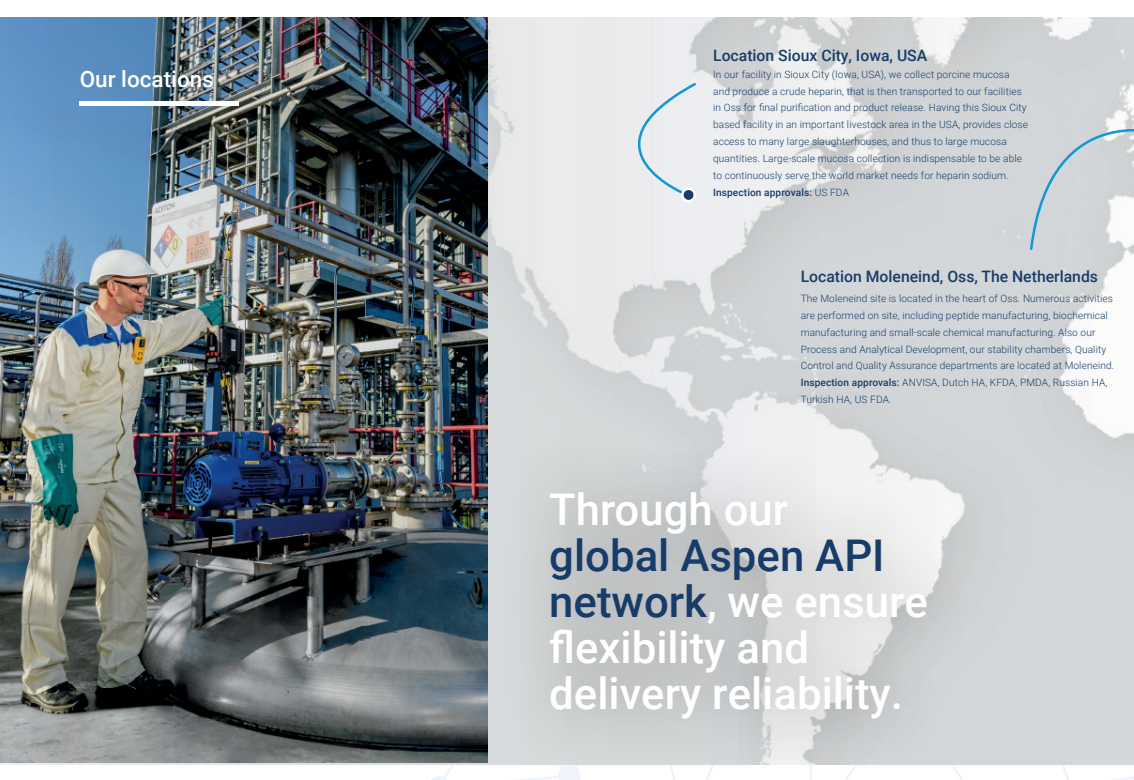
<style>
.page{position:relative;width:1134px;height:780px;background:#fff}
.page>*{position:absolute;margin:0;border:0;box-sizing:border-box;transform-origin:0 0}
.t1{font:500 43.75px/46px "Roboto";color:#fff}
.t2{font:500 22.5px "Roboto";color:#fff}
.t3{font:500 15.75px "Roboto";color:#173c69}
.t4{font:300 10.12px/16.9px "Roboto";letter-spacing:.01em;color:#173c69}
.s1{font-weight:500}
.s2{color:#173c69}
</style>
<div class="page">
<img style="left:0;top:18px;width:1134px;height:746px">
<img style="left:0;top:18px;width:487px;height:744px">
<svg style="left:1028px;top:90px;width:106px;height:162px;background:#d0d7da"></svg>
<div style="left:574px;top:81px;width:124px;height:116px;background:#ebecee"></div>
<svg style="left:682px;top:189px;width:13px;height:12px"></svg>
<div style="left:681px;top:187px;width:15px;height:15px;border:2px solid #fff;border-radius:50%"></div>
<div style="left:494px;top:436px;width:487px;height:334px;background:#231f20;opacity:.45"></div>
<hr style="left:80px;top:101px;width:159px;height:4px;background:#fff">
<h2 class="t2" style="left:80px;top:63px;width:136px">Our locations</h2>
<h3 class="t3" style="left:713px;top:44px;width:216px">Location Sioux City, Iowa, USA</h3>
<p class="t4" style="left:713px;top:65px;width:316px">In our facility in Sioux City (Iowa, USA), we collect porcine mucosa and produce a crude heparin, that is then transported to our facilities in Oss for final purification and product release. Having this Sioux City based facility in an important livestock area in the USA, provides close access to many large slaughterhouses, and thus to large mucosa quantities. Large-scale mucosa collection is indispensable to be able to continuously serve the world market needs for heparin sodium.<br><span class="s1">Inspection approvals:</span> US FDA</p>
<h3 class="t3" style="left:801px;top:265px;width:299px">Location Moleneind, Oss, The Netherlands</h3>
<p class="t4" style="left:801px;top:289px;width:315px">The Moleneind site is located in the heart of Oss. Numerous activities are performed on site, including peptide manufacturing, biochemical manufacturing and small-scale chemical manufacturing. Also our Process and Analytical Development, our stability chambers, Quality Control and Quality Assurance departments are located at Moleneind.<br><span class="s1">Inspection approvals:</span> ANVISA, Dutch HA, KFDA, PMDA, Russian HA, Turkish HA, US FDA.</p>
<h1 class="t1" style="left:549px;top:484px;width:240px">Through our</h1>
<h1 class="t1" style="left:549px;top:530px;width:380px"><span class="s2">global Aspen API network</span>, we ensure flexibility and delivery reliability.</h1>
</div>
